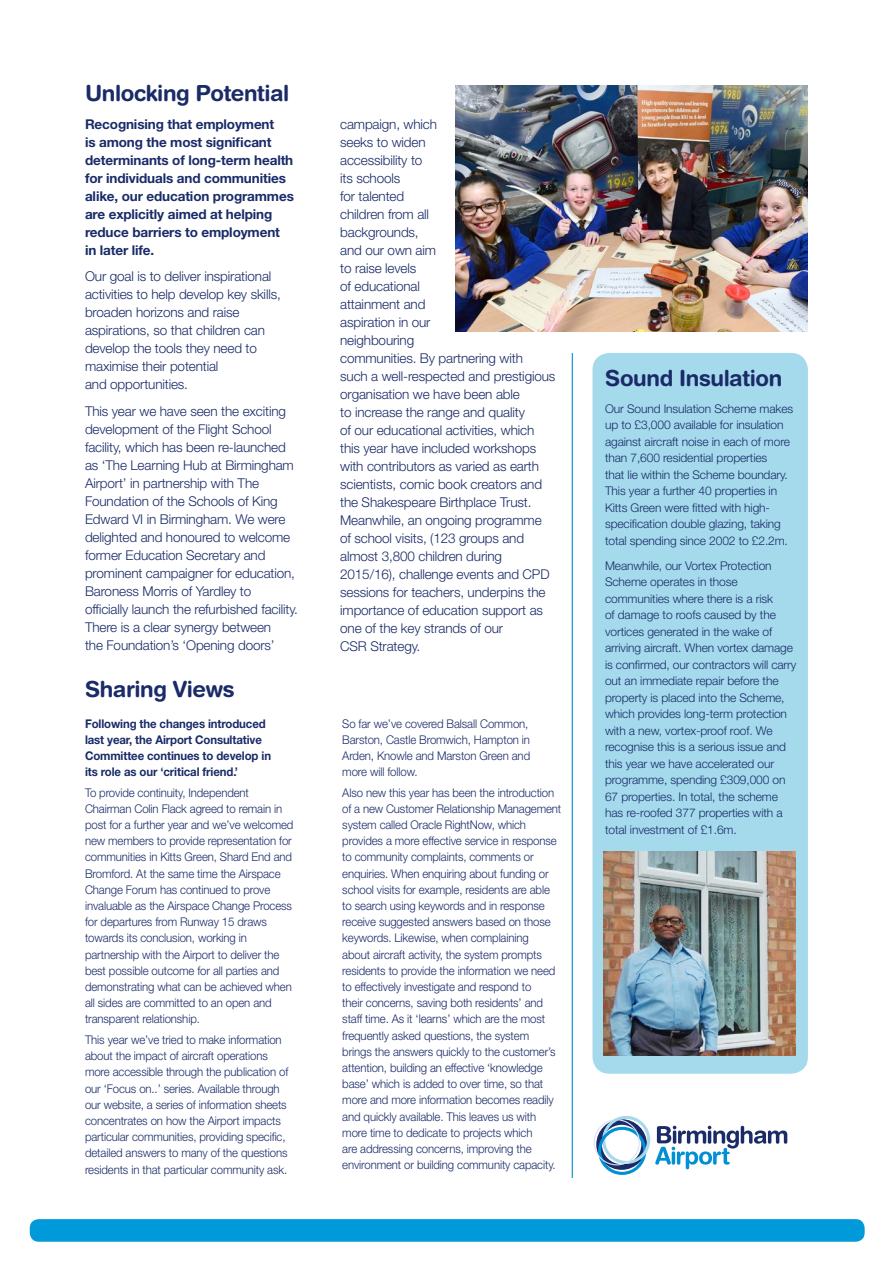
<style>
.page{position:relative;width:893px;height:1263px;background:#fff}
.page>*{position:absolute;margin:0;border:0;box-sizing:border-box;transform-origin:0 0}
.t1{font:700 22.2px "Helvetica Rounded LT Std";letter-spacing:-.02em;color:#1a2b68}
.t2{font:300 13.5px/18px "Helvetica Neue LT Std";letter-spacing:-.01em;color:#1a2b68}
.t3{font:700 13.5px/18px "Helvetica Neue LT Std";letter-spacing:-.01em;color:#1a2b68}
.t4{font:300 12px/16.2px "Helvetica Neue LT Std";letter-spacing:-.01em;color:#1a2b68;scale:.95 1}
.t5{font:300 12px/16.5px "Helvetica Neue LT Std";letter-spacing:-.01em;color:#1a2b68}
.t6{font:700 12px/16.2px "Helvetica Neue LT Std";letter-spacing:-.01em;color:#1a2b68;scale:.95 1}
</style>
<div class="page">
<div style="left:30px;top:1219px;width:835px;height:23px;background:#0099d9;border-radius:9px"></div>
<svg style="left:594px;top:1116px;width:193px;height:59px"></svg>
<div style="left:592px;top:353px;width:216px;height:721px;background:#a5daec;border-radius:17px"></div>
<hr style="left:572px;top:353px;width:1px;height:825px;background:#0090d4">
<img style="left:604px;top:851px;width:191px;height:204px">
<img style="left:455px;top:85px;width:353px;height:247px">
<h1 class="t1" style="left:85px;top:80px;width:206px">Unlocking Potential</h1>
<p class="t3" style="left:85px;top:115px;width:210px">Recognising that employment<br>is among the most significant determinants of long-term health for individuals and communities alike, our education programmes are explicitly aimed at helping reduce barriers to employment in later life.</p>
<p class="t2" style="left:85px;top:267px;width:197px">Our goal is to deliver inspirational activities to help develop key skills, broaden horizons and raise aspirations, so that children can develop the tools they need to maximise their potential<br>and opportunities.</p>
<p class="t2" style="left:85px;top:402px;width:215px">This year we have seen the exciting development of the Flight School facility, which has been re-launched as ‘The Learning Hub at Birmingham Airport’ in partnership with The Foundation of the Schools of King Edward VI in Birmingham. We were delighted and honoured to welcome former Education Secretary and prominent campaigner for education, Baroness Morris of Yardley to officially launch the refurbished facility.<br>There is a clear synergy between<br>the Foundation’s ‘Opening doors’</p>
<h1 class="t1" style="left:85px;top:675px;width:151px">Sharing Views</h1>
<p class="t6" style="left:85px;top:715px;width:197px">Following the changes introduced last year, the Airport Consultative Committee continues to develop in its role as our ‘critical friend.’</p>
<p class="t4" style="left:85px;top:784px;width:221px">To provide continuity, Independent Chairman Colin Flack agreed to remain in post for a further year and we’ve welcomed new members to provide representation for communities in Kitts Green, Shard End and Bromford. At the same time the Airspace Change Forum has continued to prove invaluable as the Airspace Change Process for departures from Runway 15 draws towards its conclusion, working in partnership with the Airport to deliver the best possible outcome for all parties and demonstrating what can be achieved when all sides are committed to an open and transparent relationship.</p>
<p class="t4" style="left:85px;top:1031px;width:216px">This year we’ve tried to make information about the impact of aircraft operations more accessible through the publication of our ‘Focus on..’ series. Available through our website, a series of information sheets concentrates on how the Airport impacts particular communities, providing specific, detailed answers to many of the questions residents in that particular community ask.</p>
<p class="t2" style="left:340px;top:114px;width:217px">campaign, which<br>seeks to widen<br>accessibility to<br>its schools<br>for talented<br>children from all<br>backgrounds,<br>and our own aim<br>to raise levels<br>of educational<br>attainment and<br>aspiration in our<br>neighbouring<br>communities. By partnering with<br>such a well-respected and prestigious organisation we have been able<br>to increase the range and quality<br>of our educational activities, which this year have included workshops with contributors as varied as earth scientists, comic book creators and the Shakespeare Birthplace Trust.<br>Meanwhile, an ongoing programme of school visits, (123 groups and almost 3,800 children during<br>2015/16), challenge events and CPD sessions for teachers, underpins the importance of education support as one of the key strands of our<br>CSR Strategy.</p>
<p class="t4" style="left:342px;top:715px;width:199px">So far we’ve covered Balsall Common,<br>Barston, Castle Bromwich, Hampton in<br>Arden, Knowle and Marston Green and more will follow.</p>
<p class="t4" style="left:342px;top:784px;width:232px">Also new this year has been the introduction of a new Customer Relationship Management system called Oracle RightNow, which provides a more effective service in response to community complaints, comments or enquiries. When enquiring about funding or school visits for example, residents are able to search using keywords and in response receive suggested answers based on those keywords. Likewise, when complaining<br>about aircraft activity, the system prompts residents to provide the information we need to effectively investigate and respond to<br>their concerns, saving both residents’ and staff time. As it ‘learns’ which are the most frequently asked questions, the system brings the answers quickly to the customer’s attention, building an effective ‘knowledge base’ which is added to over time, so that more and more information becomes readily and quickly available. This leaves us with more time to dedicate to projects which<br>are addressing concerns, improving the environment or building community capacity.</p>
<h1 class="t1" style="left:605px;top:365px;width:179px">Sound Insulation</h1>
<p class="t5" style="left:605px;top:400px;width:190px">Our Sound Insulation Scheme makes up to £3,000 available for insulation against aircraft noise in each of more than 7,600 residential properties<br>that lie within the Scheme boundary.<br>This year a further 40 properties in Kitts Green were fitted with high&shy;specification double glazing, taking total spending since 2002 to £2.2m.</p>
<p class="t5" style="left:605px;top:557px;width:193px">Meanwhile, our Vortex Protection Scheme operates in those communities where there is a risk<br>of damage to roofs caused by the vortices generated in the wake of arriving aircraft. When vortex damage is confirmed, our contractors will carry out an immediate repair before the property is placed into the Scheme, which provides long-term protection with a new, vortex-proof roof. We recognise this is a serious issue and this year we have accelerated our programme, spending £309,000 on 67 properties. In total, the scheme has re-roofed 377 properties with a total investment of £1.6m.</p>
</div>
